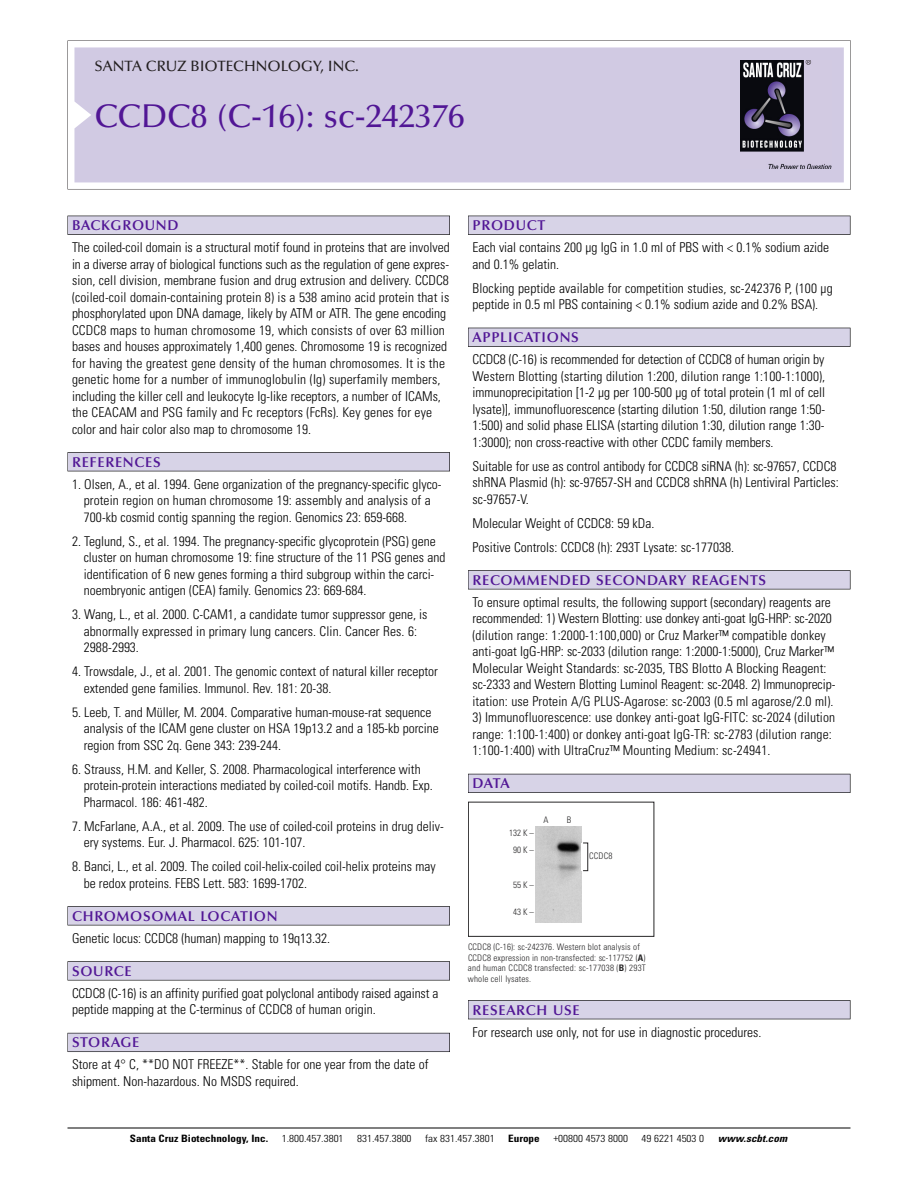
<style>
.page{position:relative;width:918px;height:1188px;background:#fff}
.page>*{position:absolute;margin:0;border:0;box-sizing:border-box;transform-origin:0 0}
.t1{font:500 33px "Optima";color:#511695}
.t2{font:500 15px "Optima";color:#231f20}
.t3{font:600 14.25px "Optima";letter-spacing:.05em;color:#511695}
.t4{font:300 condensed 13.5px/16.5px "Univers";color:#000}
.t5{font:300 condensed 10.2px "Univers";color:#000;scale:1.1 1}
.t6{font:700 condensed 10.2px "Univers";color:#000;scale:1.1 1}
.t7{font:italic 700 condensed 10.2px "Univers";letter-spacing:.005em;color:#000;scale:1.1 1}
.t8{font:9px/10.5px "Univers Condensed Light+GVUSHK";letter-spacing:.015em;color:#272627}
.s1{font-family:"Univers Condensed Bold+NUKLBQ"}
</style>
<div class="page">
<svg style="left:68px;top:40px;width:783px;height:149px"></svg>
<div style="left:74px;top:47px;width:770px;height:135px;background:#d1cae3"></div>
<img style="left:741px;top:60px;width:90px;height:108px">
<div style="left:68px;top:216px;width:382px;height:19px;background:#525155"></div>
<div style="left:68px;top:216px;width:381px;height:18px;background:#d7d3e7"></div>
<div style="left:68px;top:452px;width:382px;height:19px;background:#525155"></div>
<div style="left:68px;top:453px;width:381px;height:18px;background:#d7d3e7"></div>
<div style="left:68px;top:906px;width:382px;height:19px;background:#545357"></div>
<div style="left:68px;top:907px;width:381px;height:18px;background:#d7d3e7"></div>
<div style="left:68px;top:961px;width:382px;height:19px;background:#575759"></div>
<div style="left:68px;top:962px;width:381px;height:18px;background:#d7d3e7"></div>
<div style="left:68px;top:1033px;width:382px;height:19px;background:#5b5a62"></div>
<div style="left:68px;top:1033px;width:381px;height:18px;background:#d7d3e7"></div>
<div style="left:468px;top:216px;width:382px;height:19px;background:#525155"></div>
<div style="left:468px;top:216px;width:382px;height:18px;background:#d7d3e7"></div>
<div style="left:468px;top:328px;width:382px;height:19px;background:#515055"></div>
<div style="left:468px;top:328px;width:382px;height:18px;background:#d7d3e7"></div>
<div style="left:468px;top:570px;width:382px;height:19px;background:#545357"></div>
<div style="left:468px;top:571px;width:382px;height:18px;background:#d7d3e7"></div>
<div style="left:468px;top:774px;width:382px;height:19px;background:#54535a"></div>
<div style="left:468px;top:774px;width:382px;height:18px;background:#d7d3e7"></div>
<div style="left:468px;top:1000px;width:382px;height:19px;background:#525156"></div>
<div style="left:468px;top:1001px;width:382px;height:18px;background:#d7d3e7"></div>
<hr style="left:68px;top:1128px;width:782px;height:1px;background:#000">
<div style="left:468px;top:802px;width:186px;height:135px;border:1px solid #272627"></div>
<img style="left:535px;top:827px;width:46px;height:95px">
<div style="left:583px;top:843px;width:5px;height:28px;border:1px solid #272627"></div>
<p class="t2" style="left:94px;top:61px;width:266px">SANTA CRUZ BIOTECHNOLOGY, INC.</p>
<h1 class="t1" style="left:94px;top:103px;width:372px">CCDC8 (C-16): sc-242376</h1>
<p class="t3" style="left:72px;top:219px;width:108px">BACKGROUND</p>
<p class="t4" style="left:72px;top:240px;width:379px">The coiled-coil domain is a structural motif found in proteins that are involved in a diverse array of biological functions such as the regulation of gene expres&shy;sion, cell division, membrane fusion and drug extrusion and delivery. CCDC8 (coiled-coil domain-containing protein 8) is a 538 amino acid protein that is phosphorylated upon DNA damage, likely by ATM or ATR. The gene encoding CCDC8 maps to human chromosome 19, which consists of over 63 million bases and houses approximately 1,400 genes. Chromosome 19 is recognized for having the greatest gene density of the human chromosomes. It is the genetic home for a number of immunoglobulin (Ig) superfamily members, including the killer cell and leukocyte Ig-like receptors, a number of ICAMs, the CEACAM and PSG family and Fc receptors (FcRs). Key genes for eye color and hair color also map to chromosome 19.</p>
<p class="t3" style="left:72px;top:456px;width:90px">REFERENCES</p>
<p class="t4" style="left:84px;top:477px;width:360px;text-indent:-12px">1. Olsen, A., et al. 1994. Gene organization of the pregnancy-specific glyco&shy;protein region on human chromosome 19: assembly and analysis of a<br>700-kb cosmid contig spanning the region. Genomics 23: 659-668.</p>
<p class="t4" style="left:84px;top:534px;width:363px;text-indent:-12px">2. Teglund, S., et al. 1994. The pregnancy-specific glycoprotein (PSG) gene cluster on human chromosome 19: fine structure of the 11 PSG genes and identification of 6 new genes forming a third subgroup within the carci&shy;noembryonic antigen (CEA) family. Genomics 23: 669-684.</p>
<p class="t4" style="left:84px;top:607px;width:345px;text-indent:-12px">3. Wang, L., et al. 2000. C-CAM1, a candidate tumor suppressor gene, is abnormally expressed in primary lung cancers. Clin. Cancer Res. 6:<br>2988-2993.</p>
<p class="t4" style="left:84px;top:664px;width:356px;text-indent:-12px">4. Trowsdale, J., et al. 2001. The genomic context of natural killer receptor extended gene families. Immunol. Rev. 181: 20-38.</p>
<p class="t4" style="left:84px;top:705px;width:357px;text-indent:-12px">5. Leeb, T. and Müller, M. 2004. Comparative human-mouse-rat sequence analysis of the ICAM gene cluster on HSA 19p13.2 and a 185-kb porcine region from SSC 2q. Gene 343: 239-244.</p>
<p class="t4" style="left:84px;top:762px;width:350px;text-indent:-12px">6. Strauss, H.M. and Keller, S. 2008. Pharmacological interference with protein-protein interactions mediated by coiled-coil motifs. Handb. Exp.<br>Pharmacol. 186: 461-482.</p>
<p class="t4" style="left:84px;top:819px;width:362px;text-indent:-12px">7. McFarlane, A.A., et al. 2009. The use of coiled-coil proteins in drug deliv&shy;ery systems. Eur. J. Pharmacol. 625: 101-107.</p>
<p class="t4" style="left:84px;top:859px;width:354px;text-indent:-12px">8. Banci, L., et al. 2009. The coiled coil-helix-coiled coil-helix proteins may be redox proteins. FEBS Lett. 583: 1699-1702.</p>
<p class="t3" style="left:72px;top:910px;width:207px">CHROMOSOMAL LOCATION</p>
<p class="t4" style="left:72px;top:931px;width:260px">Genetic locus: CCDC8 (human) mapping to 19q13.32.</p>
<p class="t3" style="left:72px;top:965px;width:61px">SOURCE</p>
<p class="t4" style="left:72px;top:986px;width:368px">CCDC8 (C-16) is an affinity purified goat polyclonal antibody raised against a peptide mapping at the C-terminus of CCDC8 of human origin.</p>
<p class="t3" style="left:72px;top:1037px;width:69px">STORAGE</p>
<p class="t4" style="left:72px;top:1057px;width:358px">Store at 4° C, **DO NOT FREEZE**. Stable for one year from the date of shipment. Non-hazardous. No MSDS required.</p>
<p class="t3" style="left:473px;top:219px;width:74px">PRODUCT</p>
<p class="t4" style="left:473px;top:240px;width:358px">Each vial contains 200 µg IgG in 1.0 ml of PBS with &lt; 0.1% sodium azide and 0.1% gelatin.</p>
<p class="t4" style="left:473px;top:281px;width:362px">Blocking peptide available for competition studies, sc-242376 P, (100 µg peptide in 0.5 ml PBS containing &lt; 0.1% sodium azide and 0.2% BSA).</p>
<p class="t3" style="left:473px;top:332px;width:108px">APPLICATIONS</p>
<p class="t4" style="left:473px;top:352px;width:354px;text-align:justify">CCDC8 (C-16) is recommended for detection of CCDC8 of human origin by Western Blotting (starting dilution 1:200, dilution range 1:100-1:1000), immunoprecipitation [1-2 µg per 100-500 µg of total protein (1 ml of cell lysate)], immunofluorescence (starting dilution 1:50, dilution range 1:50- 1:500) and solid phase ELISA (starting dilution 1:30, dilution range 1:30- 1:3000); non cross-reactive with other CCDC family members.</p>
<p class="t4" style="left:473px;top:459px;width:368px">Suitable for use as control antibody for CCDC8 siRNA (h): sc-97657, CCDC8 shRNA Plasmid (h): sc-97657-SH and CCDC8 shRNA (h) Lentiviral Particles: sc-97657-V.</p>
<p class="t4" style="left:473px;top:512px;width:263px;line-height:24px">Molecular Weight of CCDC8: 59 kDa.<br>Positive Controls: CCDC8 (h): 293T Lysate: sc-177038.</p>
<p class="t3" style="left:473px;top:574px;width:295px">RECOMMENDED SECONDARY REAGENTS</p>
<p class="t4" style="left:473px;top:595px;width:364px">To ensure optimal results, the following support (secondary) reagents are recommended: 1) Western Blotting: use donkey anti-goat IgG-HRP: sc-2020 (dilution range: 1:2000-1:100,000) or Cruz Marker™ compatible donkey anti-goat IgG-HRP: sc-2033 (dilution range: 1:2000-1:5000), Cruz Marker™ Molecular Weight Standards: sc-2035, TBS Blotto A Blocking Reagent: sc-2333 and Western Blotting Luminol Reagent: sc-2048. 2) Immunoprecip&shy;itation: use Protein A/G PLUS-Agarose: sc-2003 (0.5 ml agarose/2.0 ml).</p>
<p class="t4" style="left:473px;top:710px;width:364px">3) Immunofluorescence: use donkey anti-goat IgG-FITC: sc-2024 (dilution range: 1:100-1:400) or donkey anti-goat IgG-TR: sc-2783 (dilution range:<br>1:100-1:400) with UltraCruz™ Mounting Medium: sc-24941.</p>
<p class="t3" style="left:473px;top:778px;width:39px">DATA</p>
<p class="t8" style="left:509px;top:824px;width:26px;line-height:17.5px;text-align:center">132 K –<br>90K–</p>
<p class="t8" style="left:513px;top:880px;width:22px">55K–</p>
<p class="t8" style="left:513px;top:907px;width:22px">43K–</p>
<p class="t8" style="left:543px;top:816px;width:7px">A</p>
<p class="t8" style="left:567px;top:816px;width:6px">B</p>
<p class="t8" style="left:589px;top:851px;width:25px">CCDC8</p>
<p class="t8" style="left:468px;top:943px;width:179px">CCDC8 (C-16): sc-242376. Western blot analysis of CCDC8 expression in non-transfected: sc-117752 (<span class="s1">A</span>) and human CCDC8 transfected: sc-177038 (<span class="s1">B</span>) 293T whole cell lysates.</p>
<p class="t3" style="left:473px;top:1004px;width:109px">RESEARCH USE</p>
<p class="t4" style="left:473px;top:1025px;width:290px">For research use only, not for use in diagnostic procedures.</p>
<p class="t6" style="left:130px;top:1135px;width:127px">Santa Cruz Biotechnology, Inc.</p>
<p class="t5" style="left:282px;top:1135px;width:58px">1.800.457.3801</p>
<p class="t5" style="left:357px;top:1135px;width:51px">831.457.3800</p>
<p class="t5" style="left:425px;top:1135px;width:65px">fax 831.457.3801</p>
<p class="t6" style="left:508px;top:1135px;width:30px">Europe</p>
<p class="t5" style="left:553px;top:1135px;width:69px">+00800 4573 8000</p>
<p class="t5" style="left:642px;top:1135px;width:58px">49 6221 4503 0</p>
<p class="t7" style="left:718px;top:1135px;width:64px">www.scbt.com</p>
</div>
